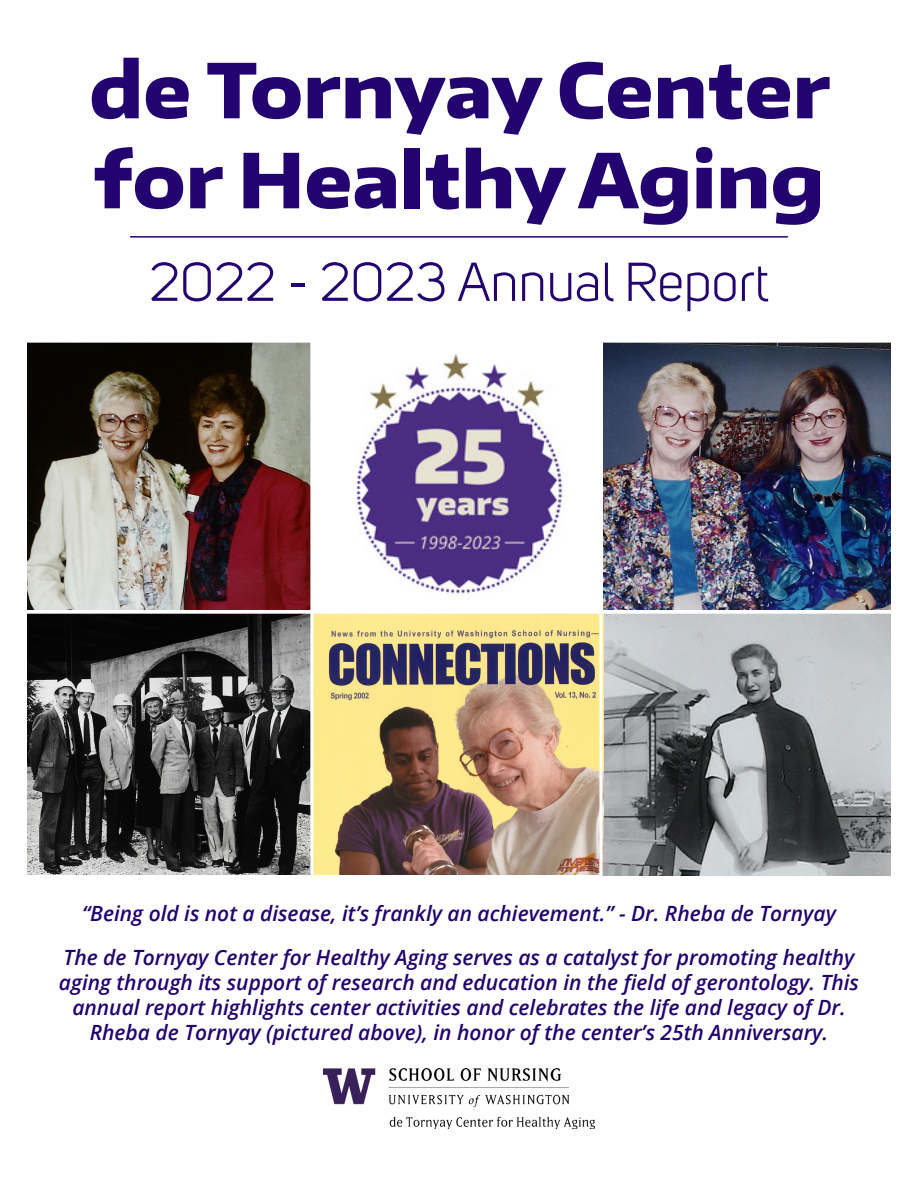
<style>
.page{position:relative;width:918px;height:1188px;background:#fff}
.page>*{position:absolute;margin:0;border:0;box-sizing:border-box;transform-origin:0 0}
.t1{font:800 75px/90px "Encode Sans Wide";color:#22036f}
.t2{font:54px "Uni Sans";color:#22036f}
.t3{font:italic 600 21px/25.2px "Open Sans";color:#22036f;text-align:center}
</style>
<div class="page">
<img style="left:602px;top:614px;width:289px;height:261px">
<img style="left:27px;top:614px;width:576px;height:260px">
<img style="left:27px;top:343px;width:283px;height:267px">
<img style="left:603px;top:343px;width:288px;height:267px">
<hr style="left:130px;top:236px;width:658px;height:2px;background:#22036f">
<img style="left:323px;top:1068px;width:272px;height:60px">
<hr style="left:599px;top:336px;width:3px;height:545px;background:#fff">
<hr style="left:310px;top:318px;width:3px;height:586px;background:#fff">
<img style="left:357px;top:354px;width:206px;height:240px">
<h1 class="t1" style="left:89px;top:43px;width:743px">de Tornyay Center for Healthy Aging</h1>
<h2 class="t2" style="left:149px;top:251px;width:621px">2022 - 2023 Annual Report</h2>
<p class="t3" style="left:82px;top:901px;width:755px">“Being old is not a disease, it’s frankly an achievement.” - Dr. Rheba de Tornyay</p>
<p class="t3" style="left:59px;top:944px;width:802px">The de Tornyay Center for Healthy Aging serves as a catalyst for promoting healthy aging through its support of research and education in the field of gerontology. This annual report highlights center activities and celebrates the life and legacy of Dr.<br>Rheba de Tornyay (pictured above), in honor of the center’s 25th Anniversary.</p>
</div>
